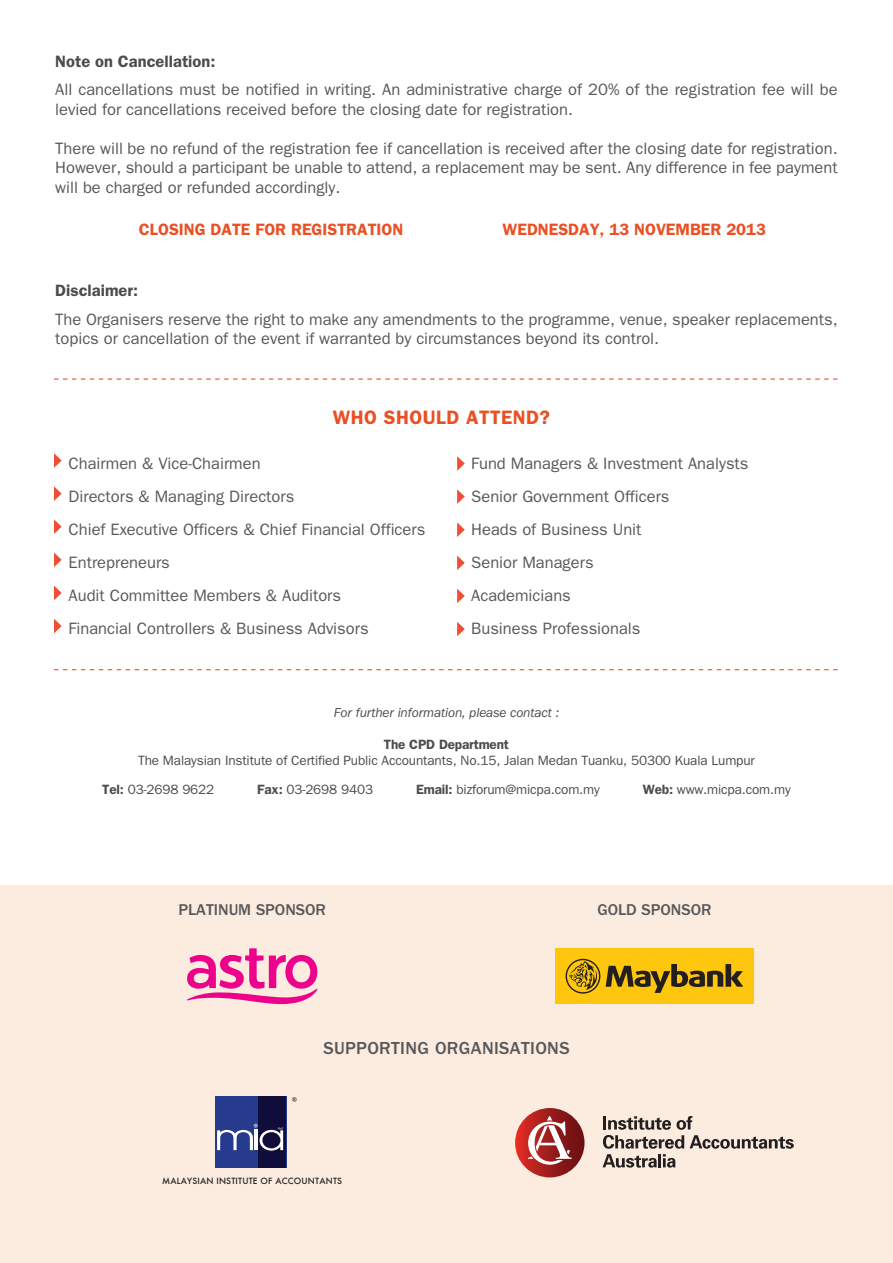
<style>
.page{position:relative;width:893px;height:1263px;background:#fff}
.page>*{position:absolute;margin:0;border:0;box-sizing:border-box;transform-origin:0 0}
.t1{font:600 19.5px "ITC Franklin Gothic Std";letter-spacing:.025em;color:#ea5023}
.t2{font:500 18px "ITC Franklin Gothic Std";letter-spacing:.02em;color:#57585a}
.t3{font:16.5px/19.5px "ITC Franklin Gothic Std";color:#57585a}
.t4{font:600 16.5px "ITC Franklin Gothic Std";color:#ea5023}
.t5{font:600 16.5px "ITC Franklin Gothic Std";color:#4b4c4d}
.t6{font:500 16.2px "Franklin Gothic";color:#57585a}
.t7{font:13.5px "ITC Franklin Gothic Std";letter-spacing:-.01em;color:#4b4c4d}
.t8{font:italic 13.5px "ITC Franklin Gothic Std";letter-spacing:-.01em;color:#4b4c4d}
.t9{font:600 13.5px "ITC Franklin Gothic Std";letter-spacing:-.01em;color:#4b4c4d}
.t10{font:500 8.4px "Futura";letter-spacing:.02em;color:#231f20}
.t11{font:7.8px "Courier";color:#231f20}
.s1{font-weight:600}
</style>
<div class="page">
<svg style="left:54px;top:378px;width:784px;height:2px"></svg>
<svg style="left:54px;top:669px;width:784px;height:1px"></svg>
<svg style="left:54px;top:453px;width:8px;height:15px"></svg>
<svg style="left:457px;top:456px;width:8px;height:15px"></svg>
<svg style="left:54px;top:486px;width:8px;height:15px"></svg>
<svg style="left:457px;top:489px;width:8px;height:15px"></svg>
<svg style="left:54px;top:519px;width:8px;height:15px"></svg>
<svg style="left:457px;top:522px;width:8px;height:15px"></svg>
<svg style="left:54px;top:552px;width:8px;height:15px"></svg>
<svg style="left:457px;top:555px;width:8px;height:15px"></svg>
<svg style="left:54px;top:586px;width:8px;height:14px"></svg>
<svg style="left:457px;top:589px;width:8px;height:14px"></svg>
<svg style="left:54px;top:619px;width:8px;height:14px"></svg>
<svg style="left:457px;top:622px;width:8px;height:14px"></svg>
<div style="left:0;top:886px;width:893px;height:377px;background:#fcebdf"></div>
<svg style="left:515px;top:1108px;width:69px;height:69px;background:#a4201d"></svg>
<svg style="left:528px;top:1116px;width:44px;height:49px;background:#be6d6c"></svg>
<svg style="left:603px;top:1116px;width:191px;height:51px"></svg>
<div style="left:215px;top:1096px;width:72px;height:72px;background:#263a8e"></div>
<div style="left:258px;top:1096px;width:27px;height:72px;background:#110d3b"></div>
<svg style="left:217px;top:1124px;width:66px;height:26px"></svg>
<div style="left:555px;top:948px;width:199px;height:56px;background:#fec60d"></div>
<svg style="left:606px;top:964px;width:137px;height:29px"></svg>
<svg style="left:566px;top:959px;width:34px;height:34px"></svg>
<svg style="left:187px;top:948px;width:130px;height:56px"></svg>
<p class="t5" style="left:55px;top:51px;width:162px">Note on Cancellation:</p>
<p class="t3" style="left:55px;top:80px;width:784px">All cancellations must be notified in writing. An administrative charge of 20% of the registration fee will be levied for cancellations received before the closing date for registration.</p>
<p class="t3" style="left:55px;top:138px;width:784px;text-align:justify">There will be no refund of the registration fee if cancellation is received after the closing date for registration.<br>However, should a participant be unable to attend, a replacement may be sent. Any difference in fee payment will be charged or refunded accordingly.</p>
<p class="t4" style="left:139px;top:219px;width:266px">CLOSING DATE FOR REGISTRATION</p>
<p class="t4" style="left:503px;top:219px;width:265px">WEDNESDAY, 13 NOVEMBER 2013</p>
<p class="t5" style="left:55px;top:281px;width:84px">Disclaimer:</p>
<p class="t3" style="left:55px;top:309px;width:784px">The Organisers reserve the right to make any amendments to the programme, venue, speaker replacements, topics or cancellation of the event if warranted by circumstances beyond its control.</p>
<p class="t1" style="left:333px;top:405px;width:219px">WHO SHOULD ATTEND?</p>
<p class="t3" style="left:471px;top:453px;width:279px">Fund Managers &amp; Investment Analysts</p>
<p class="t3" style="left:471px;top:486px;width:200px">Senior Government Officers</p>
<p class="t3" style="left:471px;top:519px;width:172px">Heads of Business Unit</p>
<p class="t3" style="left:471px;top:552px;width:124px">Senior Managers</p>
<p class="t3" style="left:471px;top:585px;width:101px">Academicians</p>
<p class="t3" style="left:471px;top:618px;width:171px">Business Professionals</p>
<p class="t3" style="left:69px;top:453px;width:194px">Chairmen &amp; Vice-Chairmen</p>
<p class="t3" style="left:69px;top:486px;width:227px">Directors &amp; Managing Directors</p>
<p class="t3" style="left:69px;top:519px;width:358px">Chief Executive Officers &amp; Chief Financial Officers</p>
<p class="t3" style="left:69px;top:552px;width:103px">Entrepreneurs</p>
<p class="t3" style="left:69px;top:585px;width:274px">Audit Committee Members &amp; Auditors</p>
<p class="t3" style="left:69px;top:618px;width:301px">Financial Controllers &amp; Business Advisors</p>
<p class="t8" style="left:334px;top:705px;width:227px">For further information, please contact :</p>
<p class="t9" style="left:384px;top:736px;width:127px">The CPD Department</p>
<p class="t7" style="left:138px;top:753px;width:618px">The Malaysian Institute of Certified Public Accountants, No.15, Jalan Medan Tuanku, 50300 Kuala Lumpur</p>
<p class="t7" style="left:102px;top:781px;width:114px"><span class="s1">Tel:</span> 03-2698 9622</p>
<p class="t7" style="left:257px;top:781px;width:117px"><span class="s1">Fax:</span> 03-2698 9403</p>
<p class="t7" style="left:416px;top:781px;width:185px"><span class="s1">Email:</span> bizforum@micpa.com.my</p>
<p class="t7" style="left:643px;top:781px;width:149px"><span class="s1">Web:</span> www.micpa.com.my</p>
<p class="t6" style="left:178px;top:901px;width:149px">PLATINUM SPONSOR</p>
<p class="t6" style="left:597px;top:901px;width:116px">GOLD SPONSOR</p>
<p class="t11" style="left:292px;top:1093px;width:6px">®</p>
<p class="t2" style="left:323px;top:1038px;width:248px">SUPPORTING ORGANISATIONS</p>
<p class="t10" style="left:162px;top:1175px;width:181px">MALAYSIAN INSTITUTE OF ACCOUNTANTS</p>
</div>
